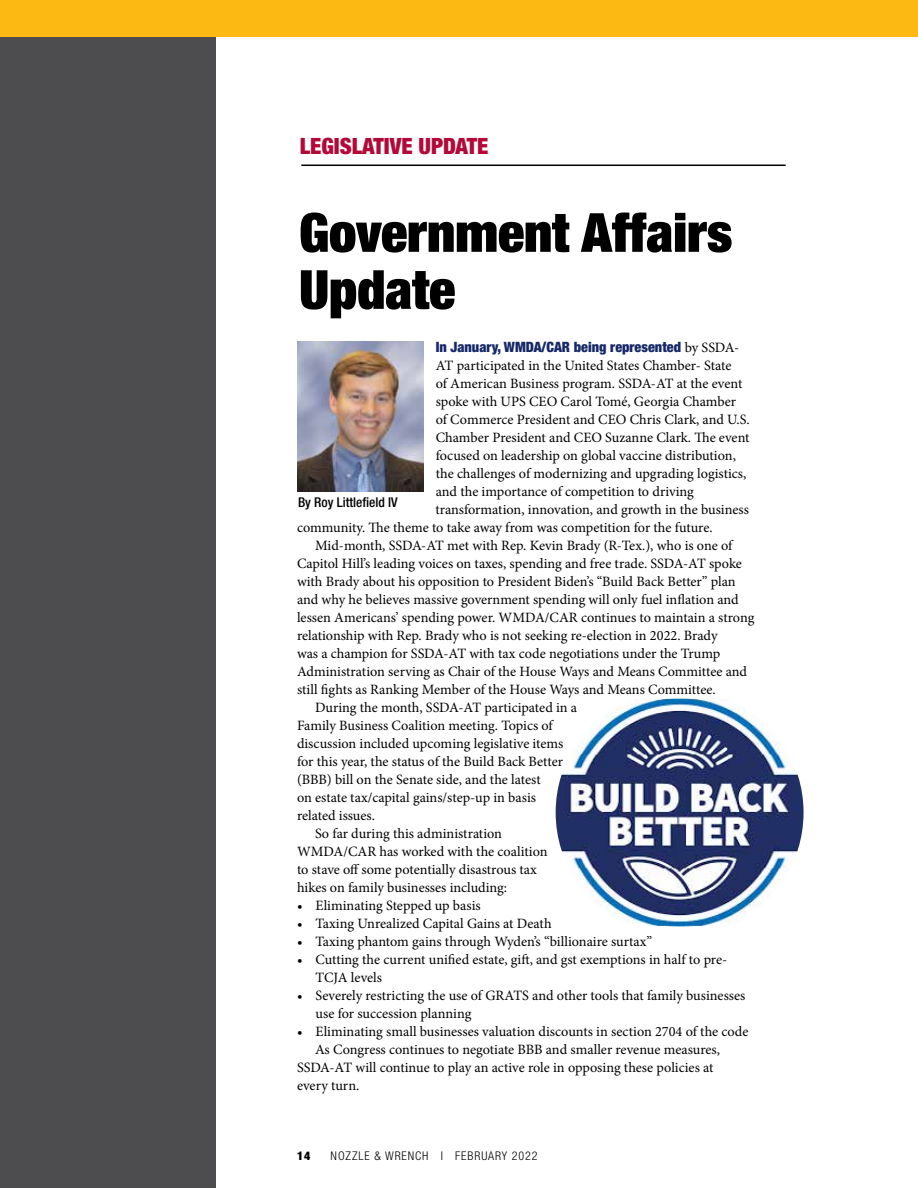
<style>
.page{position:relative;width:918px;height:1188px;background:#fff}
.page>*{position:absolute;margin:0;border:0;box-sizing:border-box;transform-origin:0 0}
.t1{font:900 expanded 54px/57px "Helvetica Neue";color:#000}
.t2{font:900 condensed 22.5px "Helvetica Neue";color:#b30838}
.t3{font:14.25px/18px "Minion Pro";color:#000}
.t4{font:900 condensed 14.25px "Helvetica Neue";color:#162867}
.t5{font:500 condensed 13.5px "Helvetica Neue";color:#000}
.t6{font:300 condensed 12px "Helvetica Neue";letter-spacing:.075em;color:#000}
.t7{font:900 condensed 12px "Helvetica Neue";color:#000}
.s1{font-family:"Minion Pro";font-weight:400;font-stretch:normal;color:#000}
</style>
<div class="page">
<div style="left:0;top:32px;width:216px;height:1156px;background:#4d4d4f"></div>
<div style="left:0;top:0;width:918px;height:37px;background:#fdb913"></div>
<img style="left:297px;top:342px;width:127px;height:149px">
<hr style="left:301px;top:165px;width:485px;height:1px;background:#000">
<img style="left:556px;top:699px;width:248px;height:227px">
<h2 class="t2" style="left:300px;top:132px;width:190px">LEGISLATIVE UPDATE</h2>
<h1 class="t1" style="left:299px;top:203px;width:434px">Government Affairs<br>Update</h1>
<p class="t4" style="left:436px;top:338px;width:305px">In January, WMDA/CAR being represented <span class="s1">by SSDA-</span></p>
<p class="t3" style="left:436px;top:356px;width:297px">AT participated in the United States Chamber- State</p>
<p class="t3" style="left:436px;top:374px;width:308px">of American Business program. SSDA-AT at the event</p>
<p class="t3" style="left:436px;top:392px;width:302px">spoke with UPS CEO Carol Tomé, Georgia Chamber</p>
<p class="t3" style="left:436px;top:410px;width:316px">of Commerce President and CEO Chris Clark, and U.S.</p>
<p class="t3" style="left:436px;top:428px;width:315px">Chamber President and CEO Suzanne Clark. The event</p>
<p class="t3" style="left:436px;top:446px;width:302px">focused on leadership on global vaccine distribution,</p>
<p class="t3" style="left:436px;top:464px;width:312px">the challenges of modernizing and upgrading logistics,</p>
<p class="t3" style="left:436px;top:482px;width:260px">and the importance of competition to driving</p>
<p class="t3" style="left:435px;top:500px;width:315px">transformation, innovation, and growth in the business</p>
<p class="t3" style="left:297px;top:518px;width:417px">community. The theme to take away from was competition for the future.</p>
<p class="t3" style="left:315px;top:536px;width:419px">Mid-month, SSDA-AT met with Rep. Kevin Brady (R-Tex.), who is one of</p>
<p class="t3" style="left:297px;top:554px;width:447px">Capitol Hill’s leading voices on taxes, spending and free trade. SSDA-AT spoke</p>
<p class="t3" style="left:297px;top:572px;width:440px">with Brady about his opposition to President Biden’s “Build Back Better” plan</p>
<p class="t3" style="left:297px;top:590px;width:443px">and why he believes massive government spending will only fuel inflation and</p>
<p class="t3" style="left:297px;top:608px;width:459px">lessen Americans’ spending power. WMDA/CAR continues to maintain a strong</p>
<p class="t3" style="left:297px;top:626px;width:422px">relationship with Rep. Brady who is not seeking re-election in 2022. Brady</p>
<p class="t3" style="left:297px;top:644px;width:425px">was a champion for SSDA-AT with tax code negotiations under the Trump</p>
<p class="t3" style="left:297px;top:662px;width:452px">Administration serving as Chair of the House Ways and Means Committee and</p>
<p class="t3" style="left:297px;top:680px;width:420px">still fights as Ranking Member of the House Ways and Means Committee.</p>
<p class="t3" style="left:315px;top:698px;width:264px">During the month, SSDA-AT participated in a</p>
<p class="t3" style="left:297px;top:716px;width:257px">Family Business Coalition meeting. Topics of</p>
<p class="t3" style="left:297px;top:734px;width:268px">discussion included upcoming legislative items</p>
<p class="t3" style="left:297px;top:752px;width:268px">for this year, the status of the Build Back Better</p>
<p class="t3" style="left:297px;top:770px;width:245px">(BBB) bill on the Senate side, and the latest</p>
<p class="t3" style="left:297px;top:788px;width:240px">on estate tax/capital gains/step-up in basis</p>
<p class="t3" style="left:297px;top:806px;width:80px">related issues.</p>
<p class="t3" style="left:315px;top:824px;width:189px">So far during this administration</p>
<p class="t3" style="left:297px;top:842px;width:252px">WMDA/CAR has worked with the coalition</p>
<p class="t3" style="left:297px;top:860px;width:241px">to stave off some potentially disastrous tax</p>
<p class="t3" style="left:297px;top:878px;width:212px">hikes on family businesses including:</p>
<p class="t3" style="left:297px;top:896px;width:185px">• Eliminating Stepped up basis</p>
<p class="t3" style="left:297px;top:914px;width:256px">• Taxing Unrealized Capital Gains at Death</p>
<p class="t3" style="left:297px;top:932px;width:357px">• Taxing phantom gains through Wyden’s “billionaire surtax”</p>
<p class="t3" style="left:316px;top:950px;width:413px;text-indent:-18px">• Cutting the current unified estate, gift, and gst exemptions in half to pre-<br>TCJA levels</p>
<p class="t3" style="left:316px;top:986px;width:431px;text-indent:-18px">• Severely restricting the use of GRATS and other tools that family businesses use for succession planning</p>
<p class="t3" style="left:297px;top:1022px;width:453px">• Eliminating small businesses valuation discounts in section 2704 of the code</p>
<p class="t3" style="left:315px;top:1040px;width:407px">As Congress continues to negotiate BBB and smaller revenue measures,</p>
<p class="t3" style="left:297px;top:1058px;width:418px">SSDA-AT will continue to play an active role in opposing these policies at</p>
<p class="t3" style="left:297px;top:1076px;width:64px">every turn.</p>
<p class="t5" style="left:298px;top:494px;width:101px">By Roy Littlefield IV</p>
<p class="t7" style="left:297px;top:1148px;width:15px">14</p>
<p class="t6" style="left:331px;top:1149px;width:208px">NOZZLE &amp; WRENCH I FEBRUARY 2022</p>
</div>
